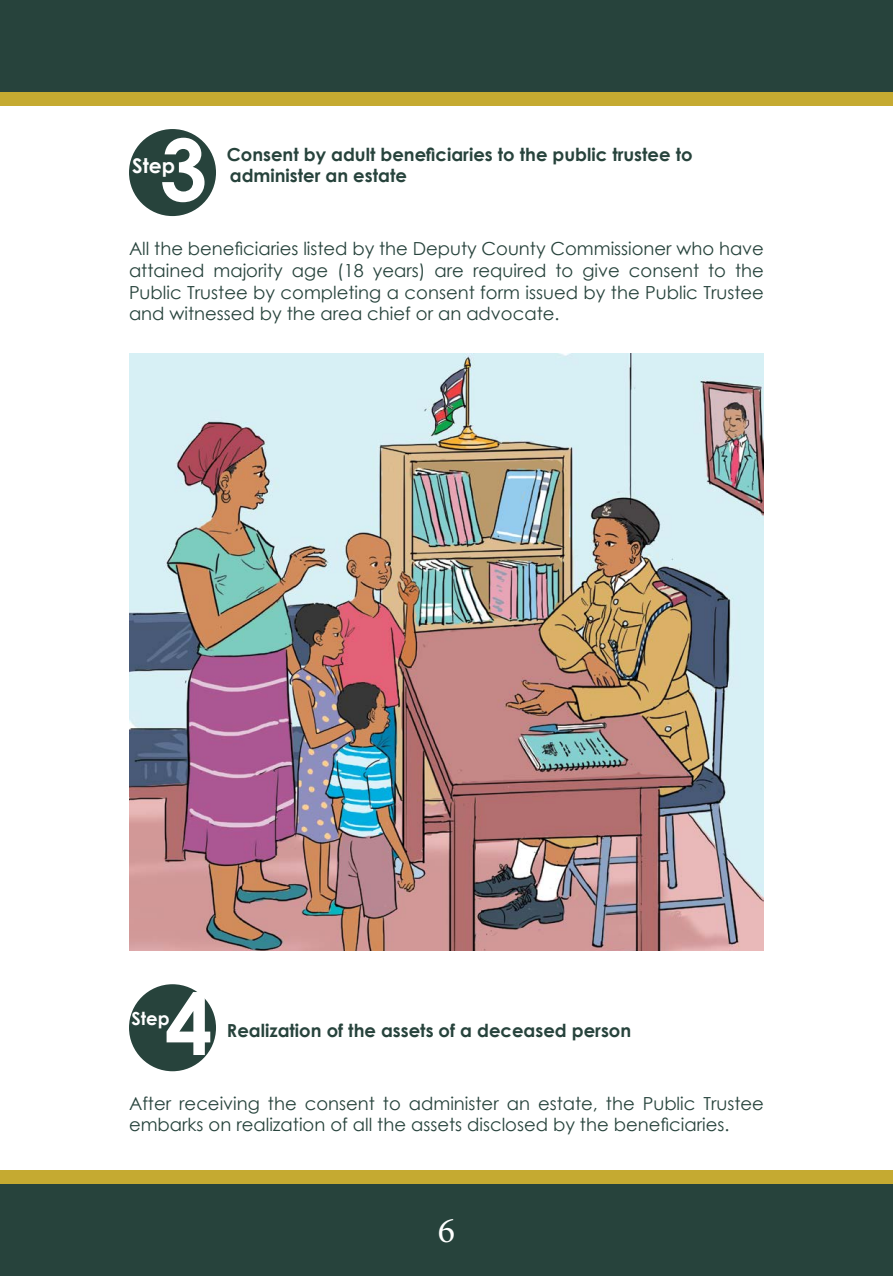
<style>
.page{position:relative;width:893px;height:1276px;background:#fff}
.page>*{position:absolute;margin:0;border:0;box-sizing:border-box;transform-origin:0 0}
.t1{font:700 85.5px "Century Gothic";color:#fff}
.t2{font:36px "Minion Pro";color:#fff}
.t3{font:700 20.4px "Century Gothic";color:#fff}
.t4{font:18px/21.6px "Century Gothic";color:#27433c;text-align:justify}
.t5{font:700 18px/21.6px "Century Gothic";color:#27433c}
.t6{font:700 18px "Century Gothic";color:#fff}
</style>
<div class="page">
<div style="left:0;top:1181px;width:893px;height:95px;background:#27433c"></div>
<div style="left:0;top:1170px;width:893px;height:14px;background:#c5aa31"></div>
<div style="left:0;top:0;width:893px;height:94px;background:#27433c"></div>
<div style="left:0;top:92px;width:893px;height:14px;background:#c5aa31"></div>
<div style="left:129px;top:129px;width:87px;height:87px;background:#27433c;border-radius:50%"></div>
<img style="left:129px;top:354px;width:635px;height:596px">
<div style="left:129px;top:984px;width:87px;height:87px;background:#27433c;border-radius:50%"></div>
<h1 class="t1" style="left:160px;top:105px;width:49px">3</h1>
<p class="t3" style="left:132px;top:150px;width:44px">Step</p>
<p class="t5" style="left:227px;top:142px;width:467px">Consent by adult beneficiaries to the public trustee to administer an estate</p>
<p class="t4" style="left:129px;top:238px;width:636px">All the beneficiaries listed by the Deputy County Commissioner who have attained majority age (18 years) are required to give consent to the Public Trustee by completing a consent form issued by the Public Trustee and witnessed by the area chief or an advocate.</p>
<h1 class="t1" style="left:165px;top:959px;width:49px">4</h1>
<p class="t6" style="left:132px;top:1005px;width:40px">Step</p>
<p class="t5" style="left:227px;top:1018px;width:406px">Realization of the assets of a deceased person</p>
<p class="t4" style="left:129px;top:1092px;width:636px">After receiving the consent to administer an estate, the Public Trustee embarks on realization of all the assets disclosed by the beneficiaries.</p>
<h2 class="t2" style="left:438px;top:1206px;width:19px">6</h2>
</div>
